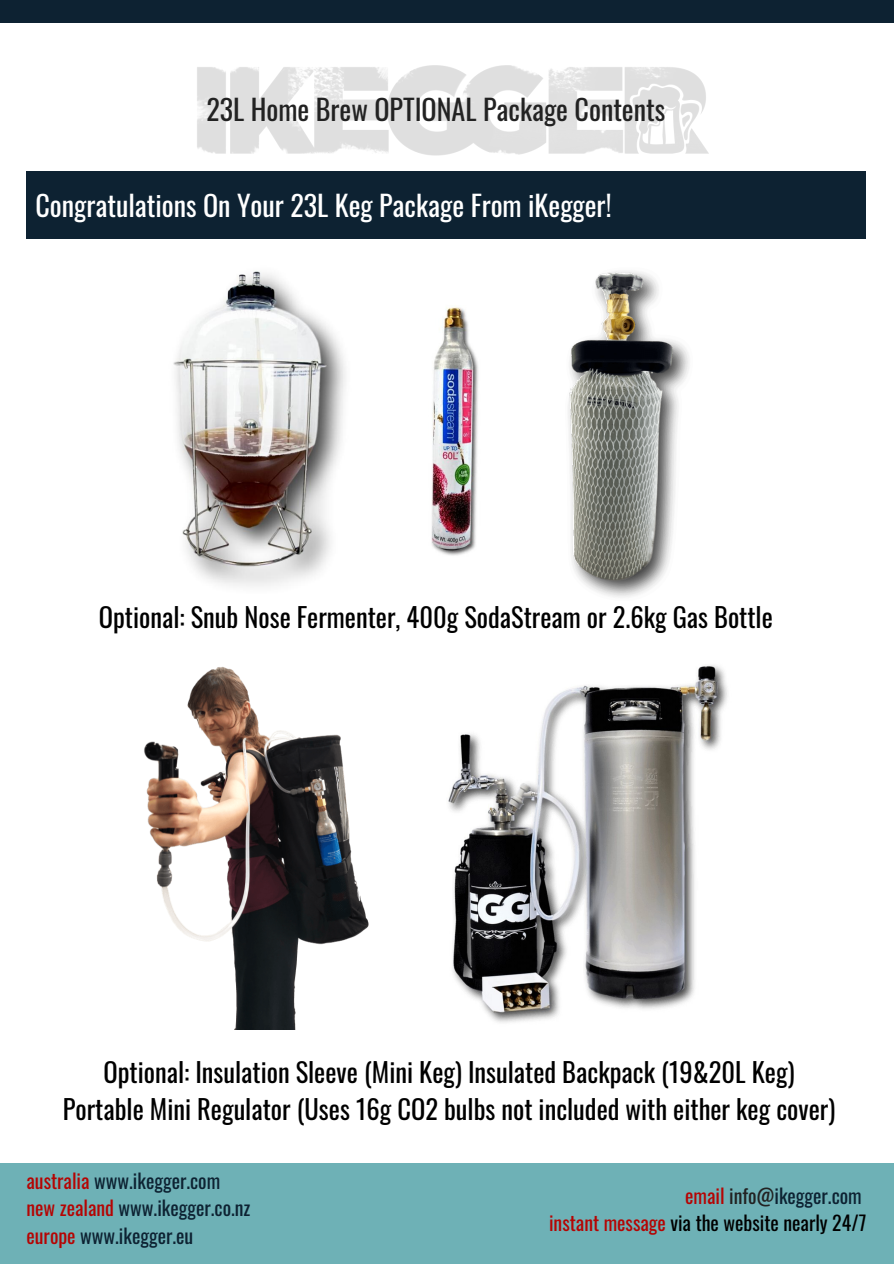
<style>
.page{position:relative;width:894px;height:1264px;background:#fff}
.page>*{position:absolute;margin:0;border:0;box-sizing:border-box;transform-origin:0 0}
.t1{font:28.05px "Oswald";color:#fff}
.t2{font:28.05px "Oswald";color:#222}
.t3{font:26.55px/36.5px "Oswald";color:#000;text-align:center}
.t4{font:19.8px/27px "Oswald";color:#0d2232}
.t5{font:19.8px/27px "Oswald";color:#000;text-align:right}
.s1{color:#b50403}
.s2{color:#222}
.s3{color:#0d2232}
</style>
<div class="page">
<img style="left:197px;top:65px;width:512px;height:91px">
<div style="left:26px;top:172px;width:839px;height:66px;background:#0d2232"></div>
<div style="left:0;top:1163px;width:893px;height:100px;background:#6eb1b6"></div>
<div style="left:0;top:0;width:893px;height:23px;background:#0d2232"></div>
<img style="left:431px;top:307px;width:47px;height:249px">
<img style="left:568px;top:271px;width:121px;height:326px">
<img style="left:173px;top:271px;width:173px;height:315px">
<img style="left:144px;top:666px;width:225px;height:363px">
<img style="left:448px;top:665px;width:279px;height:358px">
<p class="t2" style="left:206px;top:88px;width:460px">23L Home Brew OPTIONAL Package Contents</p>
<p class="t1" style="left:35px;top:183px;width:577px">Congratulations On Your 23L Keg Package From iKegger!</p>
<p class="t3" style="left:99px;top:598px;width:675px">Optional: Snub Nose Fermenter, 400g SodaStream or 2.6kg Gas Bottle</p>
<p class="t3" style="left:63px;top:1053px;width:773px">Optional: Insulation Sleeve (Mini Keg) Insulated Backpack (19&amp;20L Keg)<br>Portable Mini Regulator (Uses 16g CO2 bulbs not included with either keg cover)</p>
<p class="t4" style="left:27px;top:1166px;width:225px"><span class="s1">australia</span> www.ikegger.com <span class="s1">new zealand</span> www.ikegger.co.nz <span class="s1">europe</span> www.ikegger.eu</p>
<p class="t5" style="left:549px;top:1181px;width:319px"><span class="s1">email</span> <span class="s2">info@</span><span class="s3">ikegger.com<br></span><span class="s1">instant message</span> via the website nearly 24/7</p>
</div>
